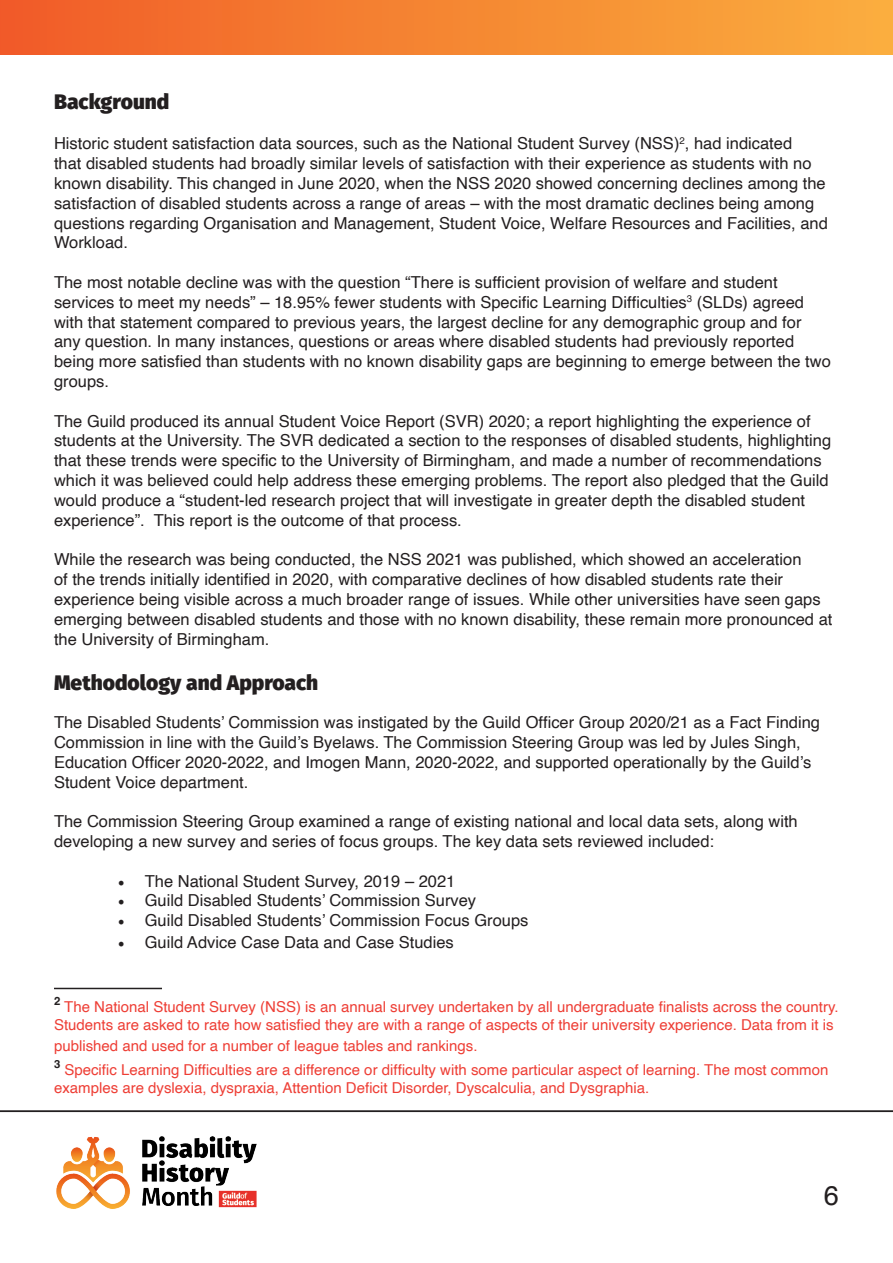
<style>
.page{position:relative;width:893px;height:1263px;background:#fff}
.page>*{position:absolute;margin:0;border:0;box-sizing:border-box;transform-origin:0 0}
.t1{font:27px "Helvetica";color:#231f20}
.Chapter_heading{font:800 21px "Fira Sans";color:#231f20}
.t2{font:16.5px/19.8px "Helvetica";color:#231f20}
.t3{font:15px/18px "Helvetica";color:#ee3e35}
.s1{font-family:"Minion Pro";font-size:18px}
</style>
<div class="page">
<img style="left:56px;top:1136px;width:201px;height:73px">
<hr style="left:0;top:1110px;width:893px;height:2px;background:#231f20">
<div style="left:1px;top:0;width:892px;height:54px;background:linear-gradient(to right,#f05c28,#faaf3e)"></div>
<hr style="left:54px;top:988px;width:108px;height:1px;background:#231f20">
<p class="Chapter_heading" style="left:54px;top:83px;width:117px">Background</p>
<p class="t2" style="left:54px;top:134px;width:775px">Historic student satisfaction data sources, such as the National Student Survey (NSS)<sup>2</sup>, had indicated<br>that disabled students had broadly similar levels of satisfaction with their experience as students with no known disability. This changed in June 2020, when the NSS 2020 showed concerning declines among the satisfaction of disabled students across a range of areas – with the most dramatic declines being among questions regarding Organisation and Management, Student Voice, Welfare Resources and Facilities, and Workload.</p>
<p class="t2" style="left:54px;top:273px;width:778px">The most notable decline was with the question “There is sufficient provision of welfare and student services to meet my needs” – 18.95% fewer students with Specific Learning Difficulties<sup>3</sup> (SLDs) agreed with that statement compared to previous years, the largest decline for any demographic group and for any question. In many instances, questions or areas where disabled students had previously reported being more satisfied than students with no known disability gaps are beginning to emerge between the two groups.</p>
<p class="t2" style="left:54px;top:411px;width:779px">The Guild produced its annual Student Voice Report (SVR) 2020; a report highlighting the experience of students at the University. The SVR dedicated a section to the responses of disabled students, highlighting that these trends were specific to the University of Birmingham, and made a number of recommendations which it was believed could help address these emerging problems. The report also pledged that the Guild would produce a “student-led research project that will investigate in greater depth the disabled student experience”. This report is the outcome of that process.</p>
<p class="t2" style="left:54px;top:550px;width:780px">While the research was being conducted, the NSS 2021 was published, which showed an acceleration<br>of the trends initially identified in 2020, with comparative declines of how disabled students rate their experience being visible across a much broader range of issues. While other universities have seen gaps emerging between disabled students and those with no known disability, these remain more pronounced at the University of Birmingham.</p>
<p class="Chapter_heading" style="left:54px;top:663px;width:266px">Methodology and Approach</p>
<p class="t2" style="left:54px;top:713px;width:768px">The Disabled Students’ Commission was instigated by the Guild Officer Group 2020/21 as a Fact Finding Commission in line with the Guild’s Byelaws. The Commission Steering Group was led by Jules Singh, Education Officer 2020-2022, and Imogen Mann, 2020-2022, and supported operationally by the Guild’s Student Voice department.</p>
<p class="t2" style="left:54px;top:812px;width:745px">The Commission Steering Group examined a range of existing national and local data sets, along with developing a new survey and series of focus groups. The key data sets reviewed included:</p>
<p class="t2" style="left:118px;top:871px;width:339px"><span class="s1">•</span> The National Student Survey, 2019 – 2021</p>
<p class="t2" style="left:118px;top:891px;width:360px"><span class="s1">•</span> Guild Disabled Students’ Commission Survey</p>
<p class="t2" style="left:118px;top:911px;width:412px"><span class="s1">•</span> Guild Disabled Students’ Commission Focus Groups</p>
<p class="t2" style="left:118px;top:933px;width:338px"><span class="s1">•</span> Guild Advice Case Data and Case Studies</p>
<p class="t3" style="left:54px;top:998px;width:786px"><sup>2</sup> The National Student Survey (NSS) is an annual survey undertaken by all undergraduate finalists across the country.<br>Students are asked to rate how satisfied they are with a range of aspects of their university experience. Data from it is</p>
<p class="t3" style="left:54px;top:1038px;width:425px">published and used for a number of league tables and rankings.</p>
<p class="t3" style="left:54px;top:1061px;width:776px"><sup>3</sup> Specific Learning Difficulties are a difference or difficulty with some particular aspect of learning. The most common examples are dyslexia, dyspraxia, Attention Deficit Disorder, Dyscalculia, and Dysgraphia.</p>
<h1 class="t1" style="left:824px;top:1175px;width:17px">6</h1>
</div>
